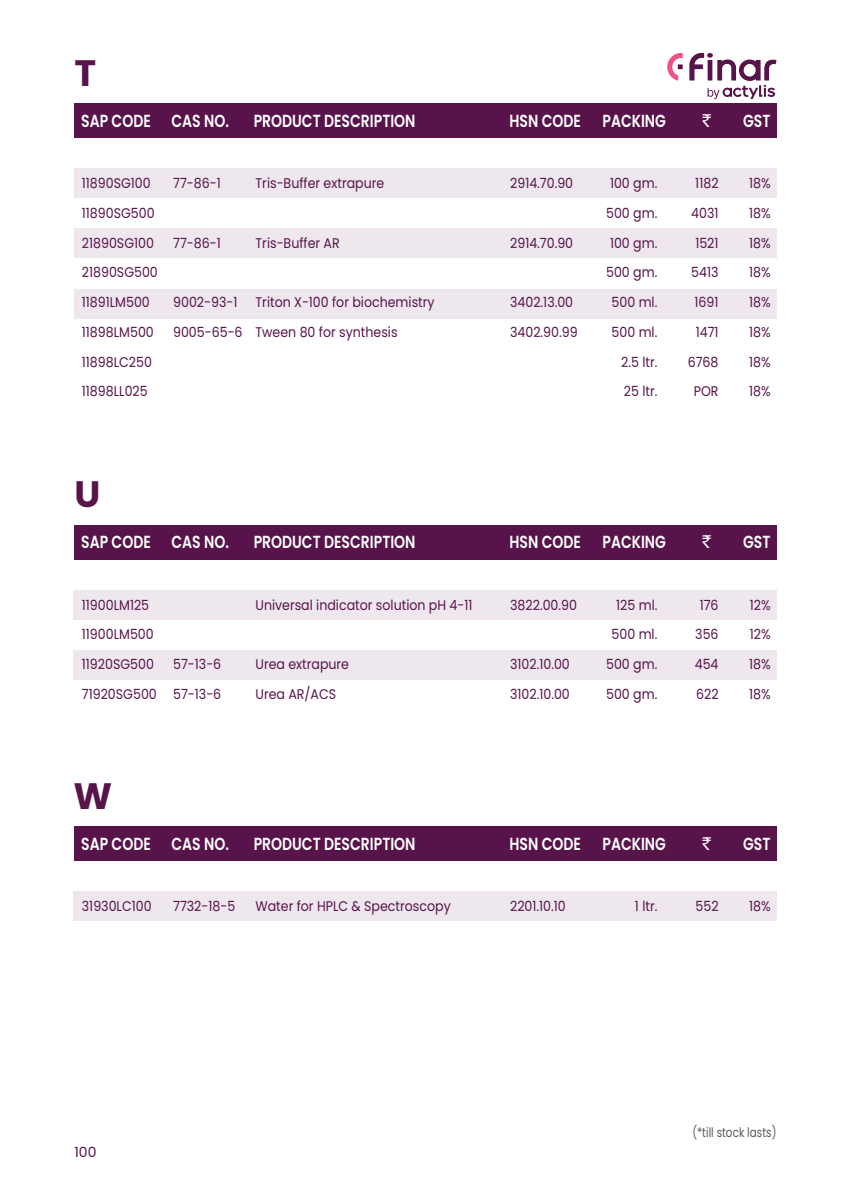
<style>
.page{position:relative;width:851px;height:1197px;background:#fff}
.page>*{position:absolute;margin:0;border:0;box-sizing:border-box;transform-origin:0 0}
.t1{font:700 36.75px "Poppins";color:#58134a}
.t2{font:600 17.5px "Poppins";color:#fff;scale:.8 1}
.t3{font:17.5px "Rupee Foradian";color:#fff}
.t4{font:14px "Poppins";color:#58134a;scale:.9 1}
.t5{font:14px "Poppins";color:#58134a}
.t6{font:13.12px "Poppins";color:#58595b;scale:.8 1}
</style>
<div class="page">
<div style="left:73px;top:590px;width:703px;height:29px;background:#eee7ed"></div>
<div style="left:73px;top:650px;width:703px;height:30px;background:#eee7ed"></div>
<div style="left:74px;top:525px;width:702px;height:35px;background:#58134a"></div>
<div style="left:73px;top:891px;width:703px;height:30px;background:#eee7ed"></div>
<div style="left:74px;top:826px;width:702px;height:35px;background:#58134a"></div>
<svg style="left:667px;top:53px;width:15px;height:28px"></svg>
<svg style="left:689px;top:53px;width:87px;height:46px"></svg>
<div style="left:74px;top:168px;width:702px;height:30px;background:#eee7ed"></div>
<div style="left:74px;top:228px;width:702px;height:30px;background:#eee7ed"></div>
<div style="left:74px;top:289px;width:702px;height:30px;background:#eee7ed"></div>
<div style="left:74px;top:103px;width:702px;height:35px;background:#58134a"></div>
<h1 class="t1" style="left:74px;top:52px;width:23px">T</h1>
<p class="t2" style="left:81px;top:111px;width:186px">SAP CODE CAS NO.</p>
<p class="t2" style="left:254px;top:111px;width:204px">PRODUCT DESCRIPTION</p>
<p class="t2" style="left:509px;top:111px;width:197px">HSN CODE PACKING</p>
<p class="t3" style="left:702px;top:111px;width:10px">`</p>
<p class="t2" style="left:743px;top:111px;width:36px">GST</p>
<p class="t4" style="left:82px;top:175px;width:78px">11890SG100</p>
<p class="t4" style="left:173px;top:175px;width:54px">77-86-1</p>
<p class="t4" style="left:255px;top:175px;width:145px">Tris-Buffer extrapure</p>
<p class="t4" style="left:510px;top:175px;width:72px">2914.70.90</p>
<p class="t4" style="left:610px;top:175px;width:54px">100 gm.</p>
<p class="t4" style="left:695px;top:175px;width:27px">1182</p>
<p class="t4" style="left:749px;top:175px;width:25px">18%</p>
<p class="t4" style="left:82px;top:205px;width:82px">11890SG500</p>
<p class="t4" style="left:606px;top:205px;width:58px">500 gm.</p>
<p class="t4" style="left:691px;top:205px;width:32px">4031</p>
<p class="t4" style="left:749px;top:205px;width:25px">18%</p>
<p class="t4" style="left:82px;top:235px;width:82px">21890SG100</p>
<p class="t4" style="left:173px;top:235px;width:54px">77-86-1</p>
<p class="t4" style="left:255px;top:235px;width:95px">Tris-Buffer AR</p>
<p class="t4" style="left:510px;top:235px;width:72px">2914.70.90</p>
<p class="t4" style="left:610px;top:235px;width:54px">100 gm.</p>
<p class="t4" style="left:695px;top:235px;width:27px">1521</p>
<p class="t4" style="left:749px;top:235px;width:25px">18%</p>
<p class="t4" style="left:82px;top:264px;width:86px">21890SG500</p>
<p class="t4" style="left:606px;top:264px;width:58px">500 gm.</p>
<p class="t4" style="left:691px;top:264px;width:32px">5413</p>
<p class="t4" style="left:749px;top:264px;width:25px">18%</p>
<p class="t4" style="left:82px;top:294px;width:77px">11891LM500</p>
<p class="t4" style="left:173px;top:294px;width:73px">9002-93-1</p>
<p class="t4" style="left:255px;top:294px;width:200px">Triton X-100 for biochemistry</p>
<p class="t4" style="left:510px;top:294px;width:72px">3402.13.00</p>
<p class="t4" style="left:611px;top:294px;width:52px">500 ml.</p>
<p class="t4" style="left:694px;top:294px;width:28px">1691</p>
<p class="t4" style="left:749px;top:294px;width:25px">18%</p>
<p class="t4" style="left:82px;top:324px;width:81px">11898LM500</p>
<p class="t4" style="left:173px;top:324px;width:251px">9005-65-6 Tween 80 for synthesis</p>
<p class="t4" style="left:510px;top:324px;width:76px">3402.90.99</p>
<p class="t4" style="left:611px;top:324px;width:52px">500 ml.</p>
<p class="t4" style="left:695px;top:324px;width:27px">1471</p>
<p class="t4" style="left:749px;top:324px;width:25px">18%</p>
<p class="t4" style="left:82px;top:354px;width:79px">11898LC250</p>
<p class="t4" style="left:621px;top:354px;width:42px">2.5 ltr.</p>
<p class="t4" style="left:687px;top:354px;width:36px">6768</p>
<p class="t4" style="left:749px;top:354px;width:25px">18%</p>
<p class="t4" style="left:82px;top:383px;width:75px">11898LL025</p>
<p class="t4" style="left:623px;top:383px;width:39px">25 ltr.</p>
<p class="t4" style="left:693px;top:383px;width:29px">POR</p>
<p class="t4" style="left:749px;top:383px;width:25px">18%</p>
<h1 class="t1" style="left:74px;top:473px;width:27px">U</h1>
<p class="t2" style="left:81px;top:532px;width:186px">SAP CODE CAS NO.</p>
<p class="t2" style="left:254px;top:532px;width:204px">PRODUCT DESCRIPTION</p>
<p class="t2" style="left:509px;top:532px;width:197px">HSN CODE PACKING</p>
<p class="t3" style="left:702px;top:532px;width:10px">`</p>
<p class="t2" style="left:743px;top:532px;width:36px">GST</p>
<p class="t4" style="left:82px;top:597px;width:76px">11900LM125</p>
<p class="t4" style="left:255px;top:597px;width:242px">Universal indicator solution pH 4-11</p>
<p class="t4" style="left:510px;top:597px;width:76px">3822.00.90</p>
<p class="t4" style="left:616px;top:597px;width:47px">125 ml.</p>
<p class="t4" style="left:699px;top:597px;width:22px">176</p>
<p class="t4" style="left:749px;top:597px;width:25px">12%</p>
<p class="t4" style="left:82px;top:626px;width:81px">11900LM500</p>
<p class="t4" style="left:611px;top:626px;width:52px">500 ml.</p>
<p class="t4" style="left:695px;top:626px;width:27px">356</p>
<p class="t4" style="left:749px;top:626px;width:25px">12%</p>
<p class="t4" style="left:82px;top:656px;width:82px">11920SG500</p>
<p class="t4" style="left:173px;top:656px;width:55px">57-13-6</p>
<p class="t4" style="left:255px;top:656px;width:105px">Urea extrapure</p>
<p class="t4" style="left:510px;top:656px;width:68px">3102.10.00</p>
<p class="t4" style="left:606px;top:656px;width:58px">500 gm.</p>
<p class="t4" style="left:694px;top:656px;width:28px">454</p>
<p class="t4" style="left:749px;top:656px;width:25px">18%</p>
<p class="t4" style="left:82px;top:686px;width:156px">71920SG500 57-13-6</p>
<p class="t4" style="left:255px;top:686px;width:91px">Urea AR/ACS</p>
<p class="t4" style="left:510px;top:686px;width:68px">3102.10.00</p>
<p class="t4" style="left:606px;top:686px;width:58px">500 gm.</p>
<p class="t4" style="left:696px;top:686px;width:26px">622</p>
<p class="t4" style="left:749px;top:686px;width:25px">18%</p>
<h1 class="t1" style="left:73px;top:775px;width:40px">W</h1>
<p class="t2" style="left:81px;top:833px;width:186px">SAP CODE CAS NO.</p>
<p class="t2" style="left:254px;top:833px;width:204px">PRODUCT DESCRIPTION</p>
<p class="t2" style="left:509px;top:833px;width:197px">HSN CODE PACKING</p>
<p class="t3" style="left:702px;top:833px;width:10px">`</p>
<p class="t2" style="left:743px;top:833px;width:36px">GST</p>
<p class="t4" style="left:82px;top:898px;width:79px">31930LC100</p>
<p class="t4" style="left:173px;top:898px;width:71px">7732-18-5</p>
<p class="t4" style="left:255px;top:898px;width:218px">Water for HPLC &amp; Spectroscopy</p>
<p class="t4" style="left:510px;top:898px;width:63px">2201.10.10</p>
<p class="t4" style="left:635px;top:898px;width:26px">1 ltr.</p>
<p class="t4" style="left:695px;top:898px;width:27px">552</p>
<p class="t4" style="left:749px;top:898px;width:25px">18%</p>
<p class="t5" style="left:74px;top:1144px;width:24px">100</p>
<p class="t6" style="left:692px;top:1125px;width:107px">(*till stock lasts)</p>
</div>
